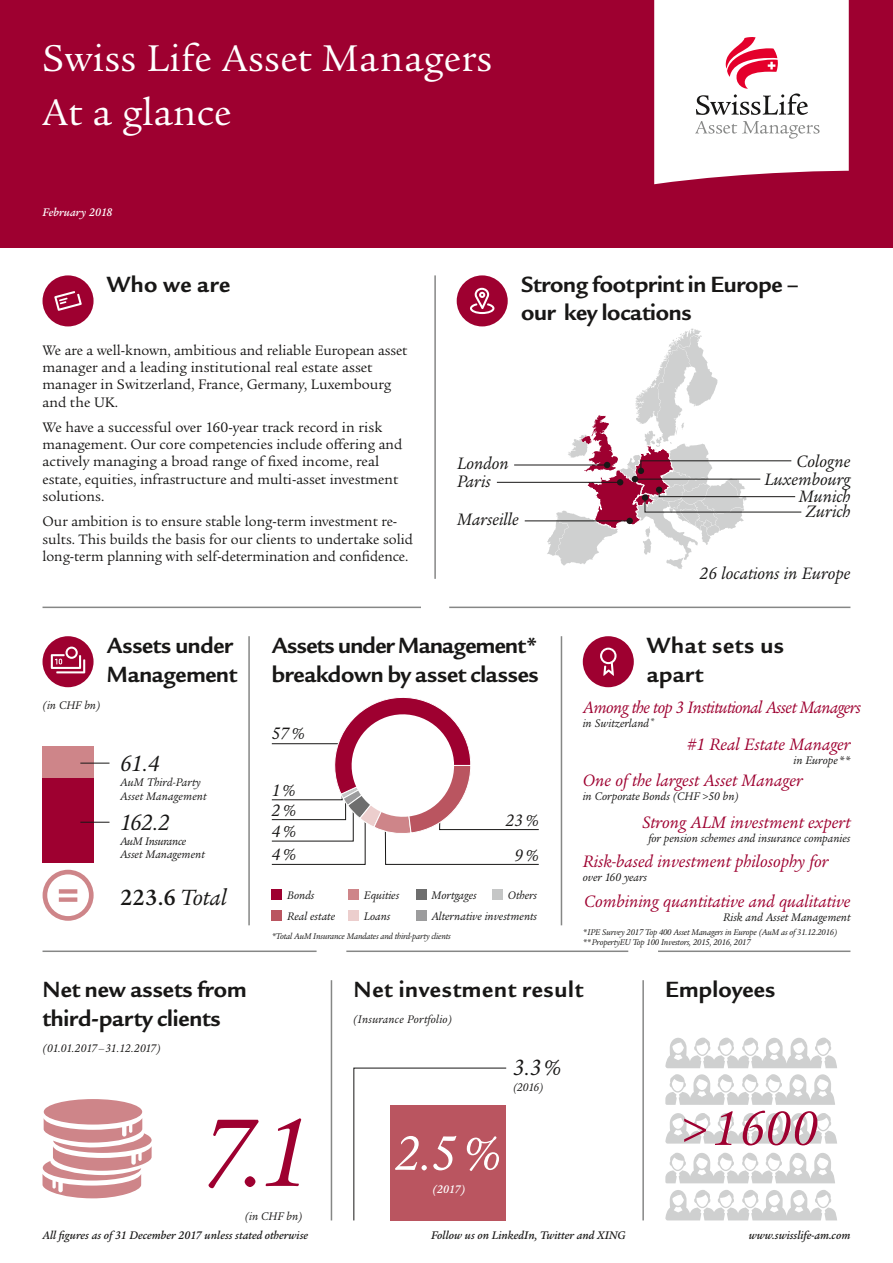
<style>
.page{position:relative;width:893px;height:1263px;background:#fff}
.page>*{position:absolute;margin:0;border:0;box-sizing:border-box;transform-origin:0 0}
.t1{font:italic 105px "Legacy Serif ITC Pro";color:#9e0030}
.t2{font:italic 52.5px "Legacy Serif ITC Pro";color:#9e0030}
.t3{font:italic 52.5px "Legacy Serif ITC Pro";color:#fff}
.t4{font:40.5px/54px "Legacy Serif ITC Pro";letter-spacing:.01em;color:#fff}
.t5{font:700 24px/28.8px "Legacy Sans ITC Pro";letter-spacing:-.01em;color:#181716}
.t6{font:700 24px/28.8px "Legacy Sans ITC Pro";letter-spacing:.03em;color:#181716}
.t7{font:italic 24px "Legacy Serif ITC Pro";color:#181716}
.t8{font:500 24px "Legacy Serif ITC Pro";color:#181716}
.t9{font:700 24px "Legacy Sans ITC Pro";letter-spacing:.01em;color:#181716}
.t10{font:italic 18px "Legacy Serif ITC Pro";color:#9e0030}
.t11{font:italic 18px/23.1px "Legacy Serif ITC Pro";color:#181716}
.t12{font:italic 18px "Legacy Serif ITC Pro";letter-spacing:-.03em;color:#9e0030}
.t13{font:15px/17.4px "Legacy Serif ITC Pro";color:#181716}
.t14{font:italic 12px/20.9px "Legacy Serif ITC Pro";color:#181716}
.t15{font:italic 500 12px "Legacy Serif ITC Pro";color:#181716}
.t16{font:italic 12px "Legacy Serif ITC Pro";letter-spacing:-.02em;color:#181716}
.t17{font:italic 12px "Legacy Serif ITC Pro";letter-spacing:.02em;color:#181716}
.t18{font:italic 500 12px "Legacy Serif ITC Pro";letter-spacing:.005em;color:#fff}
.t19{font:italic 9px/10.8px "Legacy Serif ITC Pro";letter-spacing:-.02em;color:#181716}
.s1{font-weight:400;font-style:italic}
</style>
<div class="page">
<div style="left:43px;top:779px;width:51px;height:84px;background:#9e0030"></div>
<div style="left:43px;top:746px;width:51px;height:31px;background:#ce8589"></div>
<div style="left:0;top:0;width:893px;height:247px;background:#9e0030"></div>
<hr style="left:434px;top:275px;width:2px;height:304px;background:#868786">
<hr style="left:331px;top:980px;width:1px;height:240px;background:#868786">
<hr style="left:642px;top:980px;width:2px;height:240px;background:#868786">
<hr style="left:43px;top:950px;width:274px;height:2px;background:#868786">
<hr style="left:346px;top:950px;width:282px;height:2px;background:#868786">
<hr style="left:658px;top:950px;width:192px;height:2px;background:#868786">
<hr style="left:43px;top:607px;width:378px;height:1px;background:#868786">
<hr style="left:449px;top:607px;width:401px;height:1px;background:#868786">
<svg style="left:665px;top:1113px;width:172px;height:30px"></svg>
<svg style="left:665px;top:1037px;width:172px;height:68px"></svg>
<svg style="left:665px;top:1152px;width:172px;height:68px"></svg>
<hr style="left:248px;top:636px;width:2px;height:289px;background:#868786">
<hr style="left:561px;top:636px;width:1px;height:289px;background:#868786">
<svg style="left:43px;top:870px;width:51px;height:51px"></svg>
<svg style="left:80px;top:763px;width:29px;height:1px"></svg>
<svg style="left:80px;top:822px;width:29px;height:1px"></svg>
<div style="left:272px;top:889px;width:10px;height:11px;background:#9e0030"></div>
<div style="left:272px;top:910px;width:10px;height:10px;background:#ba5560"></div>
<div style="left:349px;top:889px;width:10px;height:11px;background:#ce8589"></div>
<div style="left:349px;top:910px;width:10px;height:10px;background:#eccecd"></div>
<div style="left:416px;top:889px;width:10px;height:11px;background:#6e6e6e"></div>
<div style="left:416px;top:910px;width:10px;height:10px;background:#9c9c9d"></div>
<div style="left:492px;top:889px;width:11px;height:11px;background:#c5c6c6"></div>
<div style="left:44px;top:1099px;width:98px;height:25px;background:#ce8589;border-radius:50%"></div>
<svg style="left:43px;top:1118px;width:109px;height:80px"></svg>
<div style="left:43px;top:275px;width:51px;height:51px;background:#9e0030;border-radius:50%"></div>
<svg style="left:54px;top:291px;width:28px;height:20px"></svg>
<div style="left:457px;top:275px;width:51px;height:51px;background:#9e0030;border-radius:50%"></div>
<svg style="left:470px;top:288px;width:24px;height:26px"></svg>
<div style="left:583px;top:636px;width:51px;height:51px;background:#9e0030;border-radius:50%"></div>
<svg style="left:600px;top:648px;width:17px;height:28px"></svg>
<hr style="left:497px;top:482px;width:123px;height:1px;background:#181716">
<hr style="left:514px;top:465px;width:93px;height:1px;background:#181716">
<hr style="left:525px;top:521px;width:105px;height:1px;background:#181716">
<svg style="left:547px;top:328px;width:255px;height:241px"></svg>
<div style="left:43px;top:636px;width:51px;height:51px;background:#9e0030;border-radius:50%"></div>
<svg style="left:51px;top:647px;width:34px;height:26px"></svg>
<svg style="left:654px;top:0;width:195px;height:184px;background:#f4e5e8"></svg>
<svg style="left:271px;top:697px;width:268px;height:168px"></svg>
<svg style="left:353px;top:1067px;width:154px;height:154px"></svg>
<div style="left:390px;top:1105px;width:116px;height:115px;background:#ba5560"></div>
<h3 class="t4" style="left:43px;top:31px;width:451px">Swiss Life Asset Managers<br>At a glance</h3>
<p class="t18" style="left:43px;top:205px;width:71px">February 2018</p>
<h3 class="t5" style="left:107px;top:270px;width:125px">Who we are</h3>
<p class="t13" style="left:43px;top:341px;width:366px">We are a well-known, ambitious and reliable European asset manager and a leading institutional real estate asset manager in Switzerland, France, Germany, Luxembourg and the UK.</p>
<p class="t13" style="left:43px;top:418px;width:361px">We have a successful over 160-year track record in risk management. Our core competencies include offering and actively managing a broad range of fixed income, real estate, equities, infrastructure and multi-asset investment solutions.</p>
<p class="t13" style="left:43px;top:513px;width:372px">Our ambition is to ensure stable long-term investment re&shy;sults. This builds the basis for our clients to undertake solid long-term planning with self-determination and confidence.</p>
<h3 class="t5" style="left:521px;top:270px;width:279px">Strong footprint in Europe – our key locations</h3>
<p class="t11" style="left:796px;top:449px;width:55px">Cologne</p>
<p class="t11" style="left:806px;top:500px;width:46px">Zurich</p>
<p class="t11" style="left:457px;top:452px;width:53px">London</p>
<p class="t11" style="left:457px;top:470px;width:35px">Paris</p>
<p class="t11" style="left:764px;top:468px;width:88px">Luxembourg</p>
<p class="t11" style="left:457px;top:507px;width:63px">Marseille</p>
<p class="t11" style="left:799px;top:484px;width:53px">Munich</p>
<p class="t11" style="left:700px;top:561px;width:152px">26 locations in Europe</p>
<h3 class="t5" style="left:107px;top:631px;width:132px">Assets under<br>Management</h3>
<h3 class="t5" style="left:272px;top:631px;width:268px">Assets under Management* breakdown by asset classes</h3>
<h3 class="t6" style="left:647px;top:631px;width:139px">What sets us apart</h3>
<p class="t14" style="left:43px;top:694px;width:59px">(in CHF bn)</p>
<h3 class="t7" style="left:120px;top:749px;width:41px">61.4</h3>
<p class="t14" style="left:120px;top:775px;width:88px;line-height:13.5px">AuM Third-Party<br>Asset Management</p>
<p class="t14" style="left:120px;top:834px;width:86px;line-height:13.5px">AuM Insurance<br>Asset Management</p>
<h3 class="t7" style="left:120px;top:807px;width:52px">162.2</h3>
<p class="t11" style="left:272px;top:722px;width:34px">57%</p>
<p class="t11" style="left:272px;top:778px;width:25px">1%</p>
<p class="t11" style="left:272px;top:820px;width:26px">4%<br>4%</p>
<p class="t11" style="left:272px;top:798px;width:26px">2%</p>
<p class="t11" style="left:506px;top:808px;width:34px">23%</p>
<p class="t11" style="left:514px;top:843px;width:26px">9%</p>
<p class="t12" style="left:583px;top:696px;width:280px">Among the top 3 Institutional Asset Managers</p>
<p class="t14" style="left:583px;top:713px;width:73px">in Switzerland <sup>*</sup></p>
<p class="t10" style="left:687px;top:733px;width:165px">#1 Real Estate Manager</p>
<p class="t14" style="left:793px;top:749px;width:58px">in Europe**</p>
<p class="t10" style="left:583px;top:769px;width:221px">One of the largest Asset Manager</p>
<p class="t14" style="left:583px;top:786px;width:158px">in Corporate Bonds (CHF &gt;50 bn)</p>
<p class="t10" style="left:642px;top:811px;width:210px">Strong ALM investment expert</p>
<p class="t14" style="left:648px;top:828px;width:203px">for pension schemes and insurance companies</p>
<p class="t10" style="left:583px;top:850px;width:247px">Risk-based investment philosophy for</p>
<p class="t14" style="left:583px;top:866px;width:66px">over 160 years</p>
<h3 class="t8" style="left:120px;top:882px;width:108px">223.6 <span class="s1">Total</span></h3>
<p class="t14" style="left:287px;top:884px;width:49px">Bonds<br>Real estate</p>
<p class="t14" style="left:364px;top:884px;width:37px">Equities<br>Loans</p>
<p class="t14" style="left:431px;top:884px;width:107px">Mortgages<br>Alternative investments</p>
<p class="t14" style="left:508px;top:884px;width:31px">Others</p>
<p class="t10" style="left:584px;top:890px;width:268px">Combining quantitative and qualitative</p>
<p class="t14" style="left:723px;top:906px;width:129px">Risk and Asset Management</p>
<p class="t19" style="left:272px;top:930px;width:181px">*Total AuM Insurance Mandates and third-party clients</p>
<p class="t19" style="left:583px;top:926px;width:256px">*IPE Survey 2017 Top 400 Asset Managers in Europe (AuM as of 31.12.2016) **PropertyEU Top 100 Investors, 2015, 2016, 2017</p>
<h3 class="t5" style="left:43px;top:975px;width:206px">Net new assets from third-party clients</h3>
<p class="t16" style="left:43px;top:1041px;width:120px">(01.01.2017–31.12.2017)</p>
<h3 class="t6" style="left:353px;top:975px;width:231px">Net investment result</h3>
<p class="t17" style="left:353px;top:1012px;width:101px">(Insurance Portfolio)</p>
<h3 class="t9" style="left:665px;top:975px;width:112px">Employees</h3>
<h3 class="t7" style="left:513px;top:1052px;width:50px">3.3%</h3>
<p class="t14" style="left:513px;top:1077px;width:32px">(2016)</p>
<h1 class="t1" style="left:202px;top:1087px;width:110px">7.1</h1>
<p class="t14" style="left:245px;top:1206px;width:59px">(in CHF bn)</p>
<h2 class="t3" style="left:396px;top:1120px;width:107px">2.5%</h2>
<p class="t18" style="left:433px;top:1181px;width:34px">(2017)</p>
<h2 class="t2" style="left:681px;top:1095px;width:138px">&gt;1 600</h2>
<p class="t15" style="left:43px;top:1227px;width:267px">All figures as of 31 December 2017 unless stated otherwise</p>
<p class="t15" style="left:431px;top:1227px;width:196px">Follow us on LinkedIn, Twitter and XING</p>
<p class="t15" style="left:749px;top:1227px;width:103px">www.swisslife-am.com</p>
</div>
